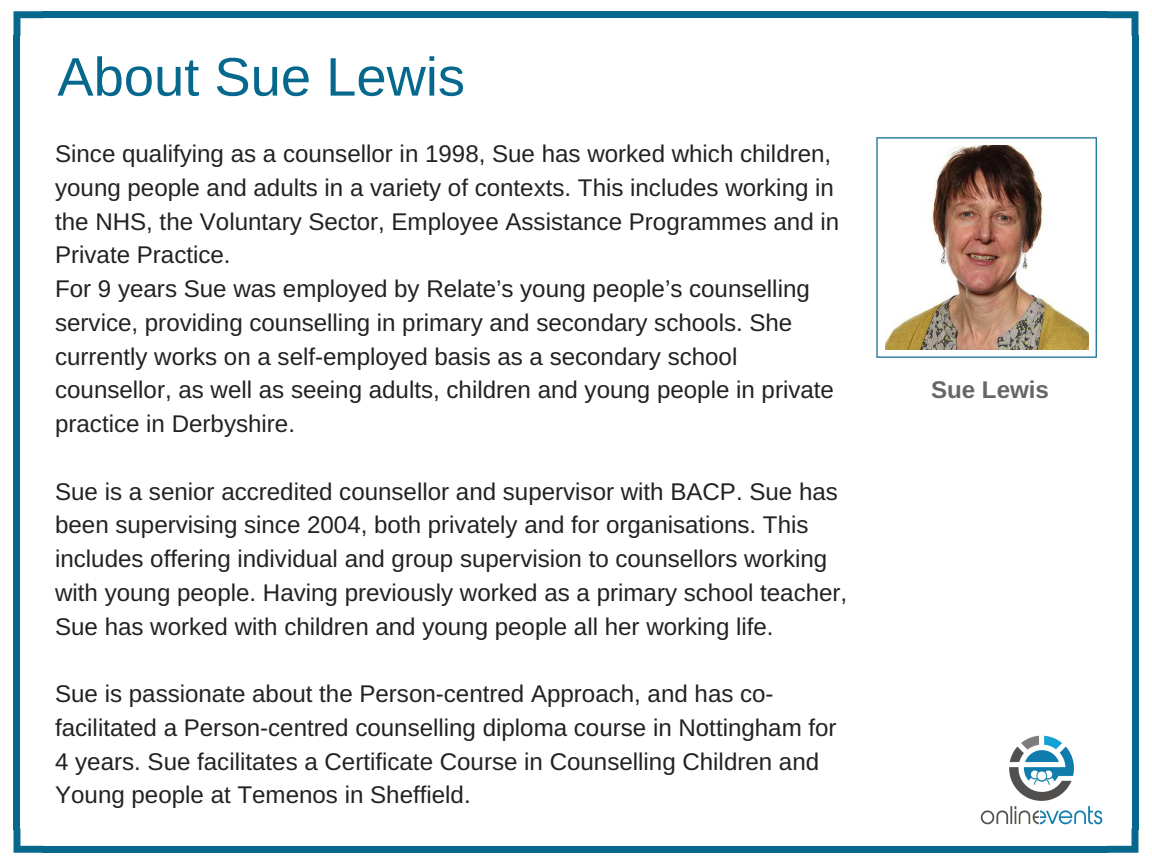
<style>
.page{position:relative;width:1152px;height:864px;background:#fff}
.page>*{position:absolute;margin:0;border:0;box-sizing:border-box;transform-origin:0 0}
.t1{font:54.3px "Arimo";color:#06688c}
.t2{font:24.15px/33.8px "Arimo";color:#222}
.t3{font:700 24.15px "Arimo";color:#666}
</style>
<div class="page">
<svg style="left:14px;top:11px;width:30px;height:25px"></svg>
<div style="left:14px;top:35px;width:6px;height:795px;background:#06688c"></div>
<svg style="left:14px;top:829px;width:30px;height:24px"></svg>
<div style="left:43px;top:846px;width:1065px;height:7px;background:#06688c"></div>
<svg style="left:1107px;top:829px;width:31px;height:24px"></svg>
<div style="left:1132px;top:35px;width:7px;height:795px;background:#06688c"></div>
<div style="left:43px;top:11px;width:1065px;height:7px;background:#06688c"></div>
<svg style="left:1107px;top:11px;width:31px;height:25px"></svg>
<img style="left:980px;top:735px;width:123px;height:90px">
<img style="left:876px;top:137px;width:221px;height:221px">
<h1 class="t1" style="left:57px;top:46px;width:409px">About Sue Lewis</h1>
<p class="t2" style="left:55px;top:137px;width:786px">Since qualifying as a counsellor in 1998, Sue has worked which children, young people and adults in a variety of contexts. This includes working in the NHS, the Voluntary Sector, Employee Assistance Programmes and in Private Practice.<br>For 9 years Sue was employed by Relate’s young people’s counselling service, providing counselling in primary and secondary schools. She currently works on a self-employed basis as a secondary school counsellor, as well as seeing adults, children and young people in private practice in Derbyshire.</p>
<p class="t2" style="left:55px;top:474px;width:794px">Sue is a senior accredited counsellor and supervisor with BACP. Sue has been supervising since 2004, both privately and for organisations. This includes offering individual and group supervision to counsellors working with young people. Having previously worked as a primary school teacher, Sue has worked with children and young people all her working life.</p>
<p class="t2" style="left:55px;top:677px;width:783px">Sue is passionate about the Person-centred Approach, and has co&shy;facilitated a Person-centred counselling diploma course in Nottingham for 4 years. Sue facilitates a Certificate Course in Counselling Children and Young people at Temenos in Sheffield.</p>
<p class="t3" style="left:931px;top:376px;width:119px">Sue Lewis</p>
</div>
